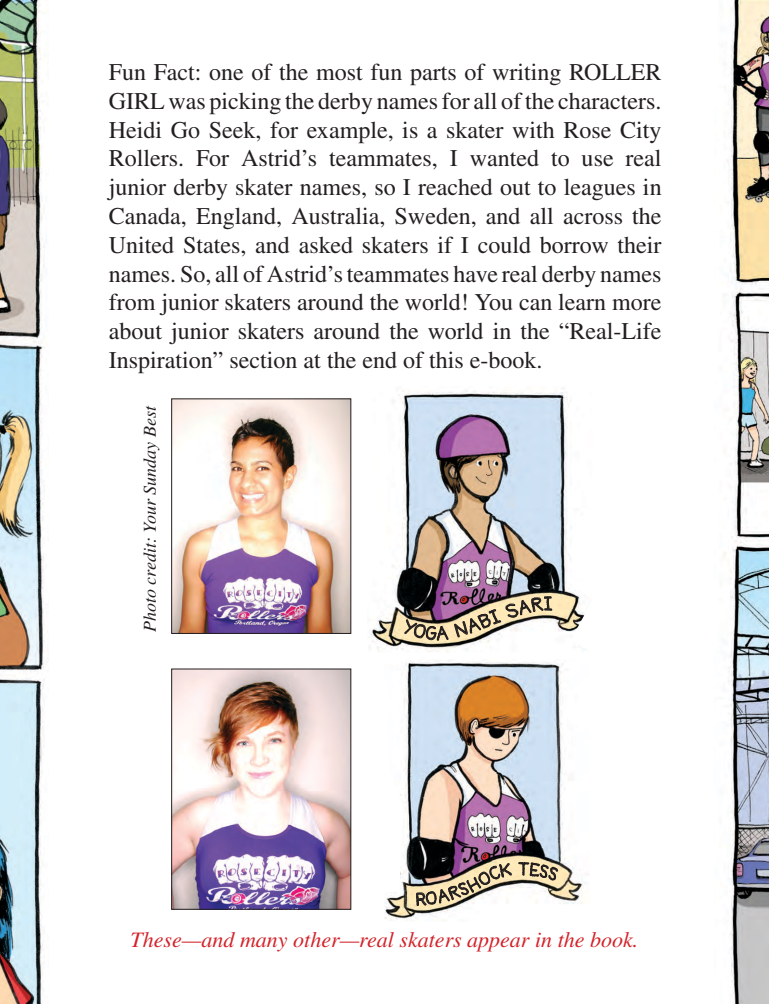
<style>
.page{position:relative;width:769px;height:1004px;background:#fff}
.page>*{position:absolute;margin:0;border:0;box-sizing:border-box;transform-origin:0 0}
.t1{font:24px/28.8px "Times";color:#231f20;text-align:justify}
.t2{font:italic 22px "Times";color:#d2232a}
.t3{font:italic 18px "Times";color:#231f20}
.t4{font:16px "Rollergirl";color:#231f20}
</style>
<div class="page">
<img style="left:0;top:0;width:47px;height:1004px">
<img style="left:724px;top:0;width:44px;height:1004px">
<img style="left:173px;top:400px;width:176px;height:232px">
<div style="left:171px;top:398px;width:180px;height:236px;border:1px solid #231f20"></div>
<img style="left:173px;top:670px;width:176px;height:237px">
<div style="left:171px;top:668px;width:180px;height:241px;border:1px solid #231f20"></div>
<img style="left:371px;top:388px;width:215px;height:264px">
<img style="left:384px;top:660px;width:203px;height:261px">
<svg style="left:401px;top:587px;width:151px;height:54px;background:#9c8a83"></svg>
<svg style="left:415px;top:845px;width:143px;height:76px"></svg>
<p class="t1" style="left:109px;top:57px;width:554px">Fun Fact: one of the most fun parts of writing ROLLER GIRL was picking the derby names for all of the characters.<br>Heidi Go Seek, for example, is a skater with Rose City Rollers. For Astrid’s teammates, I wanted to use real junior derby skater names, so I reached out to leagues in Canada, England, Australia, Sweden, and all across the United States, and asked skaters if I could borrow their names. So, all of Astrid’s teammates have real derby names from junior skaters around the world! You can learn more about junior skaters around the world in the “Real-Life Inspiration” section at the end of this e-book.</p>
<p class="t3" style="left:140px;top:632px;width:227px;rotate:-90deg">Photo credit: Your Sunday Best</p>
<p class="t4" style="left:544px;top:596px;width:9px">i</p>
<p class="t2" style="left:130px;top:927px;width:509px">These—and many other—real skaters appear in the book.</p>
</div>
